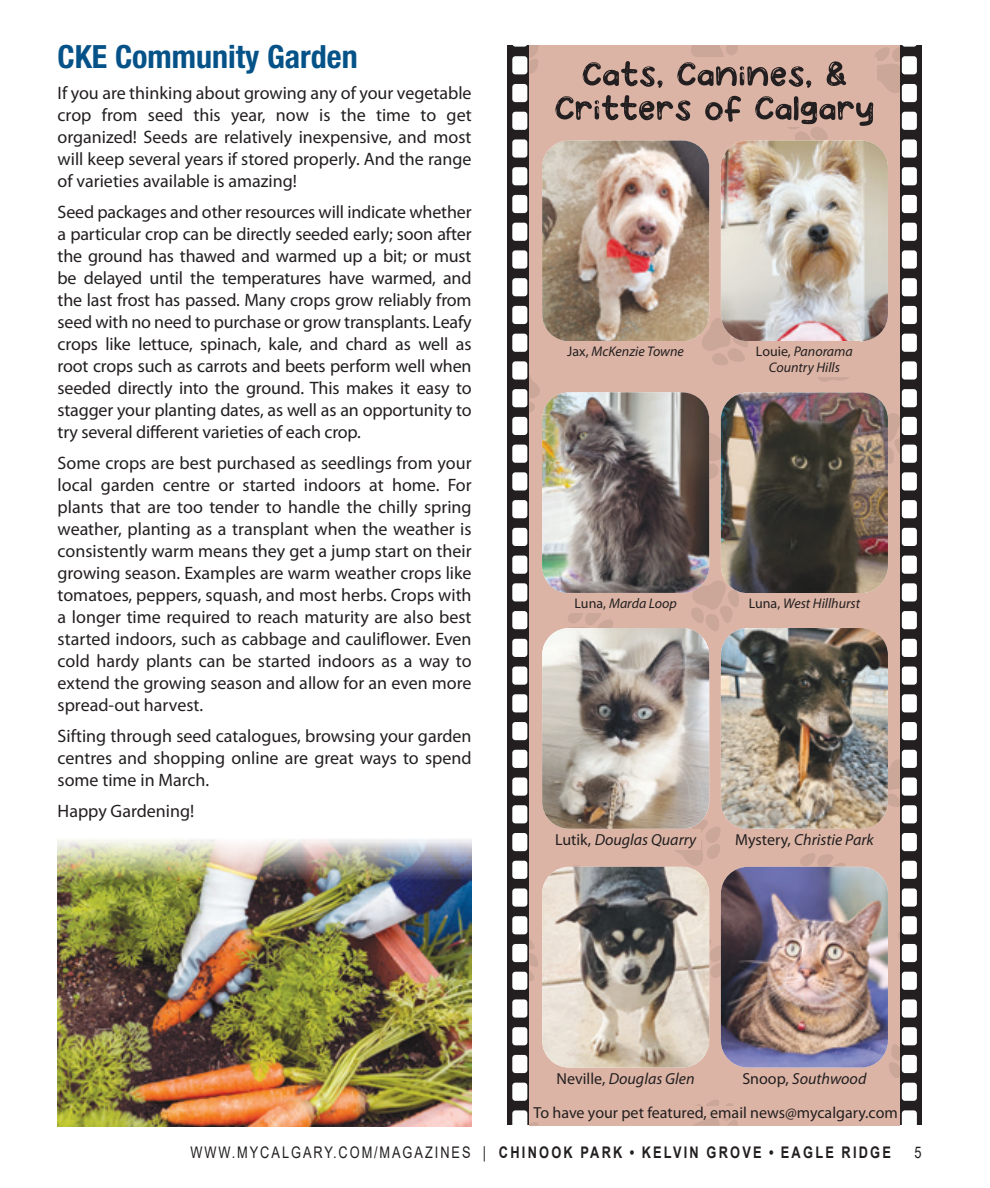
<style>
.page{position:relative;width:990px;height:1188px;background:#fff}
.page>*{position:absolute;margin:0;border:0;box-sizing:border-box;transform-origin:0 0}
.In_Around_title{font:700 condensed 32px "Helvetica Neue LT Std";color:#055288}
.Body_text{font:18px/22px "Myriad Pro";color:#231f20;text-align:justify}
.Body_text-2{font:italic 16px "Myriad Pro";color:#231f20}
.t1{font:700 16px "Arial";letter-spacing:.175em;color:#231f20;scale:.8 1}
.Body_text-3{font:16px "Myriad Pro";color:#231f20}
.t2{font:16px "Arial";color:#231f20;scale:.8 1}
.Body_text-4{font:italic 14px/16px "Myriad Pro";color:#231f20;text-align:center}
.s1{font-style:normal}
.s2{font-weight:400}
</style>
<div class="page">
<img style="left:58px;top:839px;width:414px;height:287px">
<svg style="left:508px;top:45px;width:33px;height:1081px"></svg>
<svg style="left:548px;top:45px;width:374px;height:1081px;background:#c0a297"></svg>
<div style="left:534px;top:1106px;width:364px;height:12px;background:#dbb4a5"></div>
<img style="left:542px;top:141px;width:167px;height:200px">
<img style="left:721px;top:141px;width:167px;height:200px">
<div style="left:563px;top:341px;width:125px;height:19px;background:#dbb4a5"></div>
<div style="left:749px;top:341px;width:111px;height:36px;background:#dbb4a5"></div>
<img style="left:542px;top:392px;width:167px;height:201px">
<div style="left:570px;top:593px;width:111px;height:19px;background:#dbb4a5"></div>
<img style="left:721px;top:392px;width:167px;height:201px">
<div style="left:744px;top:593px;width:120px;height:19px;background:#dbb4a5"></div>
<img style="left:542px;top:628px;width:167px;height:201px">
<img style="left:542px;top:867px;width:167px;height:201px">
<div style="left:551px;top:829px;width:150px;height:20px;background:#dbb4a5"></div>
<div style="left:552px;top:1068px;width:147px;height:20px;background:#dbb4a5"></div>
<img style="left:721px;top:628px;width:167px;height:201px">
<img style="left:721px;top:867px;width:167px;height:201px">
<div style="left:731px;top:829px;width:147px;height:20px;background:#dbb4a5"></div>
<div style="left:738px;top:1068px;width:133px;height:20px;background:#dbb4a5"></div>
<p class="In_Around_title" style="left:58px;top:37px;width:302px">CKE Community Garden</p>
<p class="Body_text" style="left:58px;top:82px;width:416px">If you are thinking about growing any of your vegetable crop from seed this year, now is the time to get organized! Seeds are relatively inexpensive, and most will keep several years if stored properly. And the range of varieties available is amazing!</p>
<p class="Body_text" style="left:58px;top:201px;width:416px">Seed packages and other resources will indicate whether a particular crop can be directly seeded early; soon after the ground has thawed and warmed up a bit; or must be delayed until the temperatures have warmed, and the last frost has passed. Many crops grow reliably from seed with no need to purchase or grow transplants. Leafy crops like lettuce, spinach, kale, and chard as well as root crops such as carrots and beets perform well when seeded directly into the ground. This makes it easy to stagger your planting dates, as well as an opportunity to try several different varieties of each crop.</p>
<p class="Body_text" style="left:58px;top:452px;width:416px">Some crops are best purchased as seedlings from your local garden centre or started indoors at home. For plants that are too tender to handle the chilly spring weather, planting as a transplant when the weather is consistently warm means they get a jump start on their growing season. Examples are warm weather crops like tomatoes, peppers, squash, and most herbs. Crops with a longer time required to reach maturity are also best started indoors, such as cabbage and cauliflower. Even cold hardy plants can be started indoors as a way to extend the growing season and allow for an even more spread-out harvest.</p>
<p class="Body_text" style="left:58px;top:725px;width:415px">Sifting through seed catalogues, browsing your garden centres and shopping online are great ways to spend some time in March.</p>
<p class="Body_text" style="left:58px;top:800px;width:138px">Happy Gardening!</p>
<p class="Body_text-4" style="left:567px;top:343px;width:118px"><span class="s1">Jax,</span> McKenzie Towne</p>
<p class="Body_text-4" style="left:756px;top:343px;width:98px"><span class="s1">Louie,</span> Panorama<br>Country Hills</p>
<p class="Body_text-4" style="left:575px;top:595px;width:104px"><span class="s1">Luna,</span> Marda Loop</p>
<p class="Body_text-4" style="left:749px;top:595px;width:113px"><span class="s1">Luna,</span> West Hillhurst</p>
<p class="Body_text-2" style="left:555px;top:830px;width:143px"><span class="s1">Lutik,</span> Douglas Quarry</p>
<p class="Body_text-2" style="left:735px;top:830px;width:140px"><span class="s1">Mystery,</span> Christie Park</p>
<p class="Body_text-2" style="left:557px;top:1069px;width:139px"><span class="s1">Neville,</span> Douglas Glen</p>
<p class="Body_text-2" style="left:742px;top:1069px;width:125px"><span class="s1">Snoop,</span> Southwood</p>
<p class="Body_text-3" style="left:534px;top:1102px;width:366px">To have your pet featured, email news@mycalgary.com</p>
<p class="t1" style="left:190px;top:1141px;width:877px"><span class="s2">WWW.MYCALGARY.COM/MAGAZINES |</span> CHINOOK PARK • KELVIN GROVE • EAGLE RIDGE</p>
<p class="t2" style="left:914px;top:1141px;width:10px">5</p>
</div>
